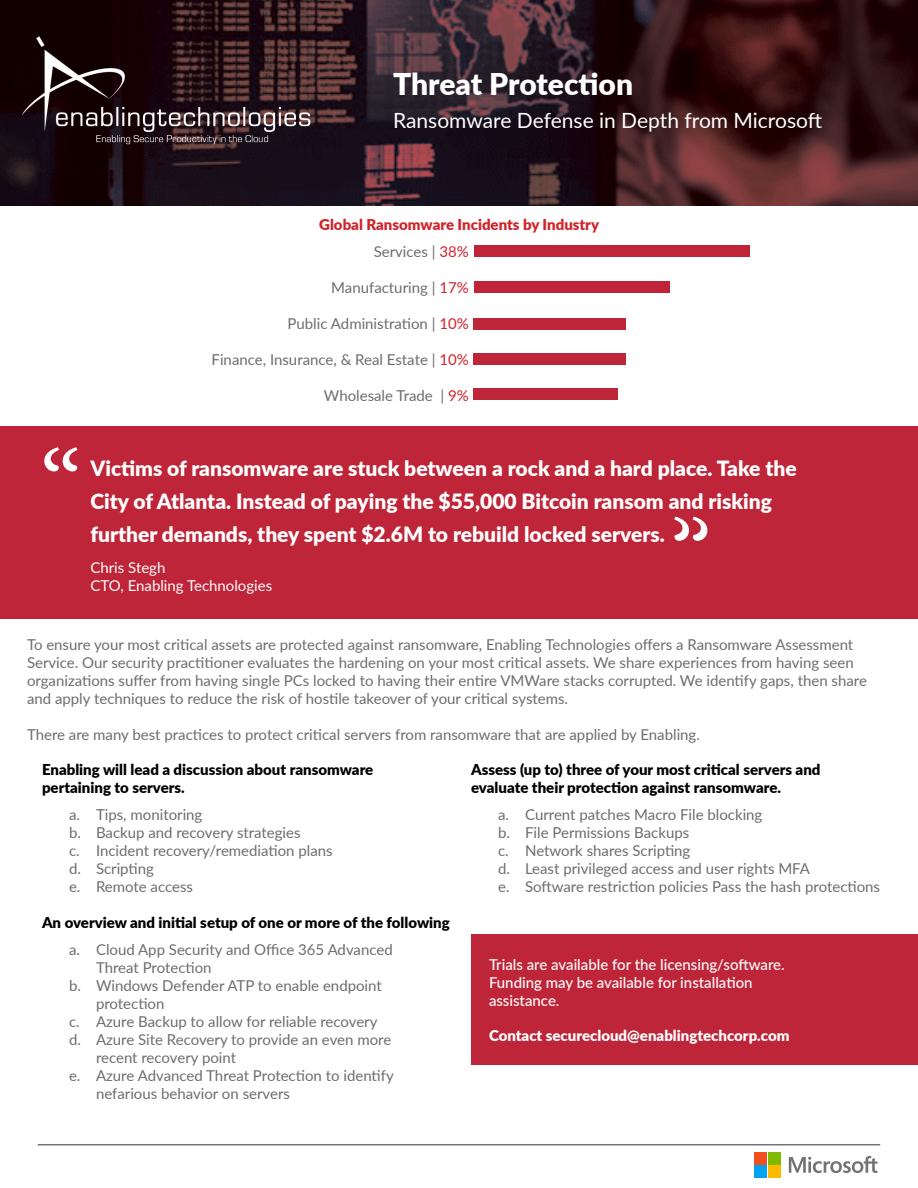
<style>
.page{position:relative;width:918px;height:1188px;background:#fff}
.page>*{position:absolute;margin:0;border:0;box-sizing:border-box;transform-origin:0 0}
.t1{font:900 30px "Lato";letter-spacing:-.005em;color:#fff}
.t2{font:900 21px/33px "Lato";color:#fff}
.t3{font:21px "Lato";color:#fff}
.t4{font:15px/18px "Lato";color:#6c6d70}
.t5{font:900 15px/18px "Lato";color:#000}
.t6{font:500 15px/18px "Lato";color:#fff}
.t7{font:900 15px "Lato";color:#fff}
.t8{font:900 15px "Lato";color:#d1232a}
.t9{font:15px "Lato";color:#fff}
.s1{color:#d1232a}
</style>
<div class="page">
<img style="left:0;top:0;width:918px;height:205px">
<div style="left:0;top:426px;width:918px;height:193px;background:#be2538"></div>
<svg style="left:44px;top:447px;width:33px;height:25px"></svg>
<svg style="left:674px;top:517px;width:33px;height:24px"></svg>
<img style="left:20px;top:35px;width:311px;height:111px">
<svg style="left:789px;top:1156px;width:89px;height:17px"></svg>
<div style="left:755px;top:1152px;width:12px;height:12px;background:#f24f21"></div>
<div style="left:769px;top:1152px;width:12px;height:12px;background:#80ba00"></div>
<div style="left:755px;top:1166px;width:12px;height:12px;background:#00a3f0"></div>
<div style="left:769px;top:1166px;width:12px;height:12px;background:#ffba00"></div>
<hr style="left:38px;top:1144px;width:842px;height:1px;background:#737373">
<div style="left:471px;top:934px;width:447px;height:131px;background:#be2538"></div>
<div style="left:474px;top:389px;width:144px;height:11px;background:#be2538"></div>
<div style="left:474px;top:353px;width:152px;height:12px;background:#be2538"></div>
<div style="left:474px;top:318px;width:152px;height:12px;background:#be2538"></div>
<div style="left:474px;top:281px;width:195px;height:12px;background:#be2538"></div>
<div style="left:474px;top:245px;width:276px;height:12px;background:#be2538"></div>
<p class="t1" style="left:393px;top:62px;width:242px">Threat Protection</p>
<p class="t3" style="left:393px;top:105px;width:431px">Ransomware Defense in Depth from Microsoft</p>
<p class="t8" style="left:319px;top:213px;width:281px">Global Ransomware Incidents by Industry</p>
<p class="t4" style="left:374px;top:242px;width:97px">Services | <span class="s1">38%</span></p>
<p class="t4" style="left:331px;top:278px;width:139px">Manufacturing | <span class="s1">17%</span></p>
<p class="t4" style="left:288px;top:314px;width:183px">Public Administration | <span class="s1">10%</span></p>
<p class="t4" style="left:212px;top:350px;width:259px">Finance, Insurance, &amp; Real Estate | <span class="s1">10%</span></p>
<p class="t4" style="left:324px;top:386px;width:146px">Wholesale Trade | <span class="s1">9%</span></p>
<p class="t2" style="left:90px;top:451px;width:708px">Victims of ransomware are stuck between a rock and a hard place. Take the<br>City of Atlanta. Instead of paying the $55,000 Bitcoin ransom and risking further demands, they spent $2.6M to rebuild locked servers.</p>
<p class="t9" style="left:90px;top:557px;width:77px">Chris Stegh</p>
<p class="t9" style="left:90px;top:575px;width:183px">CTO, Enabling Technologies</p>
<p class="t4" style="left:27px;top:635px;width:841px">To ensure your most critical assets are protected against ransomware, Enabling Technologies offers a Ransomware Assessment Service. Our security practitioner evaluates the hardening on your most critical assets. We share experiences from having seen organizations suffer from having single PCs locked to having their entire VMWare stacks corrupted. We identify gaps, then share and apply techniques to reduce the risk of hostile takeover of your critical systems.</p>
<p class="t4" style="left:27px;top:725px;width:675px">There are many best practices to protect critical servers from ransomware that are applied by Enabling.</p>
<p class="t5" style="left:42px;top:759px;width:333px">Enabling will lead a discussion about ransomware pertaining to servers.</p>
<p class="t4" style="left:69px;top:805px;width:135px">a. Tips, monitoring</p>
<p class="t4" style="left:69px;top:823px;width:233px">b. Backup and recovery strategies</p>
<p class="t4" style="left:69px;top:841px;width:265px">c. Incident recovery/remediation plans</p>
<p class="t4" style="left:69px;top:859px;width:87px">d. Scripting</p>
<p class="t4" style="left:69px;top:877px;width:126px">e. Remote access</p>
<p class="t5" style="left:471px;top:759px;width:351px">Assess (up to) three of your most critical servers and evaluate their protection against ransomware.</p>
<p class="t4" style="left:498px;top:805px;width:266px">a. Current patches Macro File blocking</p>
<p class="t4" style="left:498px;top:823px;width:193px">b. File Permissions Backups</p>
<p class="t4" style="left:498px;top:841px;width:194px">c. Network shares Scripting</p>
<p class="t4" style="left:498px;top:859px;width:313px">d. Least privileged access and user rights MFA</p>
<p class="t4" style="left:498px;top:877px;width:383px">e. Software restriction policies Pass the hash protections</p>
<p class="t5" style="left:42px;top:913px;width:409px">An overview and initial setup of one or more of the following</p>
<p class="t4" style="left:96px;top:940px;width:298px;text-indent:-27px">a. Cloud App Security and Office 365 Advanced<br>Threat Protection</p>
<p class="t4" style="left:96px;top:976px;width:287px;text-indent:-27px">b. Windows Defender ATP to enable endpoint protection</p>
<p class="t4" style="left:69px;top:1012px;width:310px">c. Azure Backup to allow for reliable recovery</p>
<p class="t4" style="left:96px;top:1030px;width:297px;text-indent:-27px">d. Azure Site Recovery to provide an even more recent recovery point</p>
<p class="t4" style="left:96px;top:1066px;width:299px;text-indent:-27px">e. Azure Advanced Threat Protection to identify nefarious behavior on servers</p>
<p class="t6" style="left:489px;top:955px;width:297px">Trials are available for the licensing/software.<br>Funding may be available for installation assistance.</p>
<p class="t7" style="left:489px;top:1024px;width:302px">Contact securecloud@enablingtechcorp.com</p>
</div>
